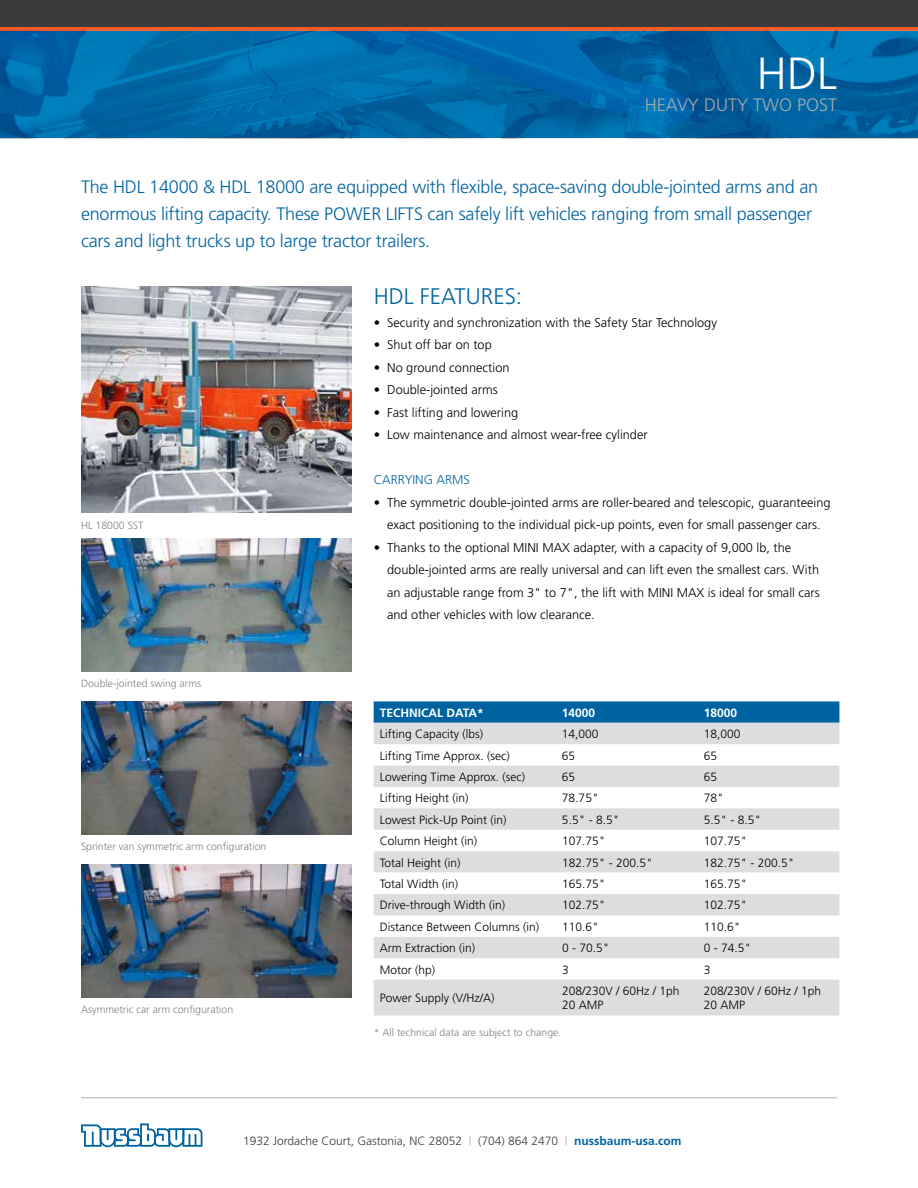
<style>
.page{position:relative;width:918px;height:1188px;background:#fff}
.page>*{position:absolute;margin:0;border:0;box-sizing:border-box;transform-origin:0 0}
.t1{font:300 45px "Frutiger";color:#fff}
.t2{font:300 22.5px "Frutiger";color:#0063a1}
.t3{font:300 18px/27px "Frutiger";letter-spacing:-.01em;color:#0063a1}
.t4{font:300 18px "Frutiger";color:#a7a9ac}
.t5{font:300 12.75px/22.5px "Frutiger";color:#000;text-align:center}
.t6{font:300 12.75px "Frutiger";color:#0063a1}
.t7{font:300 12px/14.4px "Frutiger";color:#000}
.t8{font:300 12px "Frutiger";color:#3c3b3b}
.t9{font:700 12px "Frutiger";color:#fff}
.t10{font:300 10.5px "Frutiger";color:#808285}
.s1{color:#b0acab}
.s2{font-weight:700;color:#0063a1}
</style>
<div class="page">
<hr style="left:0;top:27px;width:918px;height:3px;background:#f15a26">
<div style="left:0;top:0;width:918px;height:27px;background:#3c3b3b"></div>
<img style="left:0;top:30px;width:918px;height:108px">
<svg style="left:81px;top:1123px;width:121px;height:24px"></svg>
<hr style="left:81px;top:1097px;width:756px;height:1px;background:#b0acab">
<svg style="left:374px;top:701px;width:465px;height:22px;background:#0968a4"></svg>
<svg style="left:374px;top:723px;width:465px;height:292px;fill:#dcddde"></svg>
<svg style="left:374px;top:830px;width:465px;height:64px"></svg>
<img style="left:81px;top:287px;width:270px;height:226px">
<img style="left:81px;top:538px;width:270px;height:134px">
<img style="left:81px;top:701px;width:270px;height:134px">
<img style="left:81px;top:864px;width:270px;height:134px">
<h1 class="t1" style="left:757px;top:48px;width:82px">HDL</h1>
<h3 class="t4" style="left:645px;top:94px;width:194px">HEAVY DUTY TWO POST</h3>
<p class="t3" style="left:81px;top:173px;width:739px">The HDL 14000 &amp; HDL 18000 are equipped with flexible, space-saving double-jointed arms and an enormous lifting capacity. These POWER LIFTS can safely lift vehicles ranging from small passenger cars and light trucks up to large tractor trailers.</p>
<p class="t10" style="left:81px;top:519px;width:64px">HL 18000 SST</p>
<p class="t10" style="left:81px;top:678px;width:122px">Double-jointed swing arms</p>
<p class="t10" style="left:81px;top:841px;width:187px">Sprinter van symmetric arm configuration</p>
<p class="t10" style="left:81px;top:1004px;width:154px">Asymmetric car arm configuration</p>
<h2 class="t2" style="left:374px;top:284px;width:150px">HDL FEATURES:</h2>
<p class="t5" style="left:374px;top:311px;width:345px">• Security and synchronization with the Safety Star Technology</p>
<p class="t5" style="left:374px;top:334px;width:120px">• Shut off bar on top</p>
<p class="t5" style="left:374px;top:356px;width:137px">• No ground connection</p>
<p class="t5" style="left:374px;top:379px;width:126px">• Double-jointed arms</p>
<p class="t5" style="left:374px;top:401px;width:146px">• Fast lifting and lowering</p>
<p class="t5" style="left:374px;top:424px;width:275px">• Low maintenance and almost wear-free cylinder</p>
<p class="t6" style="left:374px;top:473px;width:98px">CARRYING ARMS</p>
<p class="t5" style="left:374px;top:491px;width:458px">• The symmetric double-jointed arms are roller-beared and telescopic, guaranteeing exact positioning to the individual pick-up points, even for small passenger cars.</p>
<p class="t5" style="left:387px;top:536px;width:434px;text-align:left;text-indent:-14px">• Thanks to the optional MINI MAX adapter, with a capacity of 9,000 lb, the double-jointed arms are really universal and can lift even the smallest cars. With an adjustable range from 3" to 7", the lift with MINI MAX is ideal for small cars and other vehicles with low clearance.</p>
<p class="t9" style="left:380px;top:706px;width:106px">TECHNICAL DATA*</p>
<p class="t9" style="left:562px;top:706px;width:35px">14000</p>
<p class="t9" style="left:704px;top:706px;width:35px">18000</p>
<p class="t7" style="left:380px;top:727px;width:105px">Lifting Capacity (lbs)</p>
<p class="t7" style="left:562px;top:727px;width:38px">14,000</p>
<p class="t7" style="left:704px;top:727px;width:38px">18,000</p>
<p class="t7" style="left:380px;top:748px;width:132px">Lifting Time Approx. (sec)</p>
<p class="t7" style="left:562px;top:748px;width:15px">65</p>
<p class="t7" style="left:704px;top:748px;width:15px">65</p>
<p class="t7" style="left:380px;top:770px;width:147px">Lowering Time Approx. (sec)</p>
<p class="t7" style="left:562px;top:770px;width:15px">65</p>
<p class="t7" style="left:704px;top:770px;width:15px">65</p>
<p class="t7" style="left:380px;top:791px;width:90px">Lifting Height (in)</p>
<p class="t7" style="left:562px;top:791px;width:38px">78.75"</p>
<p class="t7" style="left:704px;top:791px;width:22px">78"</p>
<p class="t7" style="left:380px;top:812px;width:128px">Lowest Pick-Up Point (in)</p>
<p class="t7" style="left:562px;top:812px;width:59px">5.5" - 8.5"</p>
<p class="t7" style="left:704px;top:812px;width:59px">5.5" - 8.5"</p>
<p class="t7" style="left:380px;top:834px;width:99px">Column Height (in)</p>
<p class="t7" style="left:562px;top:834px;width:45px">107.75"</p>
<p class="t7" style="left:704px;top:834px;width:45px">107.75"</p>
<p class="t7" style="left:380px;top:855px;width:82px">Total Height (in)</p>
<p class="t7" style="left:562px;top:855px;width:92px">182.75" - 200.5"</p>
<p class="t7" style="left:704px;top:855px;width:92px">182.75" - 200.5"</p>
<p class="t7" style="left:380px;top:877px;width:80px">Total Width (in)</p>
<p class="t7" style="left:562px;top:877px;width:45px">165.75"</p>
<p class="t7" style="left:704px;top:877px;width:45px">165.75"</p>
<p class="t7" style="left:380px;top:898px;width:127px">Drive-through Width (in)</p>
<p class="t7" style="left:562px;top:898px;width:45px">102.75"</p>
<p class="t7" style="left:704px;top:898px;width:45px">102.75"</p>
<p class="t7" style="left:380px;top:919px;width:161px">Distance Between Columns (in)</p>
<p class="t7" style="left:562px;top:919px;width:38px">110.6"</p>
<p class="t7" style="left:704px;top:919px;width:38px">110.6"</p>
<p class="t7" style="left:380px;top:941px;width:97px">Arm Extraction (in)</p>
<p class="t7" style="left:562px;top:941px;width:49px">0 - 70.5"</p>
<p class="t7" style="left:704px;top:941px;width:49px">0 - 74.5"</p>
<p class="t7" style="left:380px;top:962px;width:57px">Motor (hp)</p>
<p class="t7" style="left:562px;top:962px;width:8px">3</p>
<p class="t7" style="left:704px;top:962px;width:8px">3</p>
<p class="t7" style="left:380px;top:991px;width:116px">Power Supply (V/Hz/A)</p>
<p class="t7" style="left:562px;top:984px;width:119px">208/230V / 60Hz / 1ph<br>20 AMP</p>
<p class="t7" style="left:704px;top:984px;width:119px">208/230V / 60Hz / 1ph<br>20 AMP</p>
<p class="t10" style="left:374px;top:1026px;width:189px">* All technical data are subject to change.</p>
<p class="t8" style="left:243px;top:1134px;width:440px">1932 Jordache Court, Gastonia, NC 28052 <span class="s1">|</span> (704) 864 2470 <span class="s1">|</span> <span class="s2">nussbaum-usa.com</span></p>
</div>
